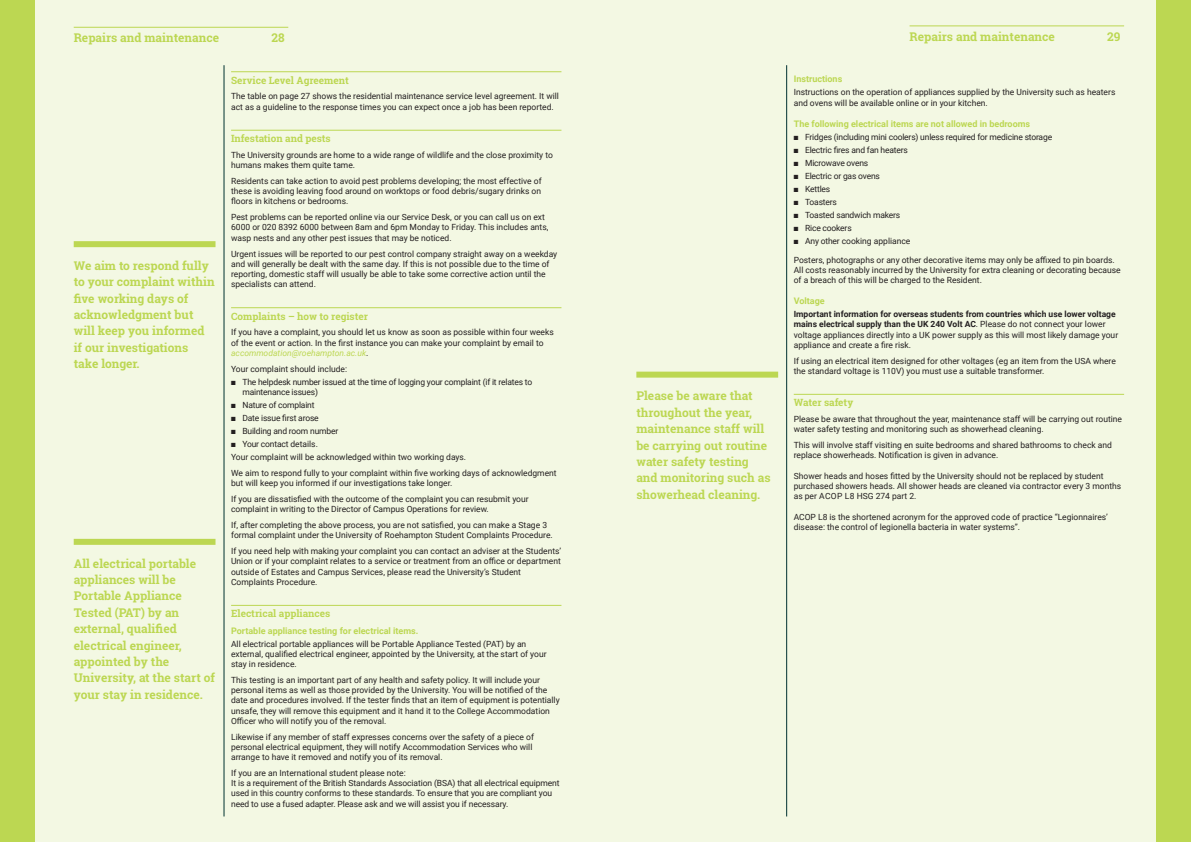
<style>
.page{position:relative;width:1191px;height:842px;background:#fff}
.page>*{position:absolute;margin:0;border:0;box-sizing:border-box;transform-origin:0 0}
.t1{font:700 12px/16.4px "Roboto Slab";color:#bcd752}
.t2{font:700 10px "Roboto Slab";color:#bcd752}
.t3{font:700 9px "Roboto";color:#bcd752}
.t4{font:8.5px/10.2px "Roboto";color:#231f20}
.t5{font:8.5px/10.2px "Roboto";letter-spacing:-.02em;color:#231f20}
.s1{font-style:italic;color:#bcd752}
.s2{font-weight:700}
</style>
<div class="page">
<div style="left:0;top:0;width:1168px;height:842px;background:#f3f8e3"></div>
<div style="left:636px;top:372px;width:142px;height:6px;background:#bcd752"></div>
<hr style="left:786px;top:65px;width:1px;height:751px;background:#003130">
<div style="left:1157px;top:0;width:34px;height:842px;background:#bcd752"></div>
<hr style="left:793px;top:394px;width:331px;height:1px;background:#bcd752">
<div style="left:0;top:0;width:34px;height:842px;background:#bcd752"></div>
<div style="left:74px;top:241px;width:141px;height:6px;background:#bcd752"></div>
<hr style="left:223px;top:65px;width:1px;height:751px;background:#003130">
<hr style="left:231px;top:71px;width:330px;height:1px;background:#bcd752">
<hr style="left:231px;top:130px;width:330px;height:1px;background:#bcd752">
<hr style="left:231px;top:307px;width:330px;height:1px;background:#bcd752">
<hr style="left:231px;top:605px;width:330px;height:1px;background:#bcd752">
<div style="left:74px;top:539px;width:141px;height:6px;background:#bcd752"></div>
<hr style="left:909px;top:25px;width:215px;height:1px;background:#bcd752">
<hr style="left:74px;top:27px;width:214px;height:1px;background:#bcd752">
<p class="t1" style="left:74px;top:29px;width:147px">Repairs and maintenance</p>
<p class="t1" style="left:272px;top:29px;width:15px">28</p>
<p class="t1" style="left:909px;top:28px;width:147px">Repairs and maintenance</p>
<p class="t1" style="left:1107px;top:28px;width:15px">29</p>
<p class="t1" style="left:74px;top:257px;width:142px">We aim to respond fully to your complaint within five working days of acknowledgment but will keep you informed if our investigations take longer.</p>
<p class="t1" style="left:74px;top:555px;width:143px">All electrical portable appliances will be<br>Portable Appliance<br>Tested (PAT) by an external, qualified electrical engineer, appointed by the<br>University, at the start of your stay in residence.</p>
<p class="t2" style="left:231px;top:73px;width:119px">Service Level Agreement</p>
<p class="t4" style="left:231px;top:91px;width:329px">The table on page 27 shows the residential maintenance service level agreement. It will act as a guideline to the response times you can expect once a job has been reported.</p>
<p class="t2" style="left:231px;top:132px;width:101px">Infestation and pests</p>
<p class="t4" style="left:231px;top:149px;width:323px">The University grounds are home to a wide range of wildlife and the close proximity to humans makes them quite tame.</p>
<p class="t4" style="left:231px;top:176px;width:312px;text-align:justify">Residents can take action to avoid pest problems developing; the most effective of these is avoiding leaving food around on worktops or food debris/sugary drinks on floors in kitchens or bedrooms.</p>
<p class="t4" style="left:231px;top:212px;width:319px">Pest problems can be reported online via our Service Desk, or you can call us on ext<br>6000 or 020 8392 6000 between 8am and 6pm Monday to Friday. This includes ants, wasp nests and any other pest issues that may be noticed.</p>
<p class="t4" style="left:231px;top:248px;width:328px">Urgent issues will be reported to our pest control company straight away on a weekday and will generally be dealt with the same day. If this is not possible due to the time of reporting, domestic staff will usually be able to take some corrective action until the specialists can attend.</p>
<p class="t2" style="left:231px;top:309px;width:138px">Complaints – how to register</p>
<p class="t4" style="left:231px;top:327px;width:324px">If you have a complaint, you should let us know as soon as possible within four weeks of the event or action. In the first instance you can make your complaint by email to <span class="s1">accommodation@roehampton.ac.uk</span>.</p>
<p class="t4" style="left:231px;top:363px;width:118px">Your complaint should include:</p>
<p class="t5" style="left:242px;top:376px;width:291px;text-indent:-11px">■ The helpdesk number issued at the time of logging your complaint (if it relates to maintenance issues)</p>
<p class="t5" style="left:231px;top:399px;width:85px">■ Nature of complaint</p>
<p class="t5" style="left:231px;top:413px;width:89px">■ Date issue first arose</p>
<p class="t5" style="left:231px;top:426px;width:109px">■ Building and room number</p>
<p class="t5" style="left:231px;top:439px;width:88px">■ Your contact details.</p>
<p class="t4" style="left:231px;top:452px;width:236px">Your complaint will be acknowledged within two working days.</p>
<p class="t4" style="left:231px;top:467px;width:327px">We aim to respond fully to your complaint within five working days of acknowledgment but will keep you informed if our investigations take longer.</p>
<p class="t4" style="left:231px;top:494px;width:299px">If you are dissatisfied with the outcome of the complaint you can resubmit your complaint in writing to the Director of Campus Operations for review.</p>
<p class="t4" style="left:231px;top:520px;width:323px">If, after completing the above process, you are not satisfied, you can make a Stage 3 formal complaint under the University of Roehampton Student Complaints Procedure.</p>
<p class="t4" style="left:231px;top:546px;width:332px">If you need help with making your complaint you can contact an adviser at the Students’ Union or if your complaint relates to a service or treatment from an office or department outside of Estates and Campus Services, please read the University’s Student Complaints Procedure.</p>
<p class="t2" style="left:231px;top:607px;width:101px">Electrical appliances</p>
<p class="t3" style="left:231px;top:624px;width:189px">Portable appliance testing for electrical items.</p>
<p class="t4" style="left:231px;top:638px;width:317px">All electrical portable appliances will be Portable Appliance Tested (PAT) by an external, qualified electrical engineer, appointed by the University, at the start of your stay in residence.</p>
<p class="t4" style="left:231px;top:674px;width:330px">This testing is an important part of any health and safety policy. It will include your personal items as well as those provided by the University. You will be notified of the date and procedures involved. If the tester finds that an item of equipment is potentially unsafe, they will remove this equipment and it hand it to the College Accommodation Officer who will notify you of the removal.</p>
<p class="t4" style="left:231px;top:731px;width:304px">Likewise if any member of staff expresses concerns over the safety of a piece of personal electrical equipment, they will notify Accommodation Services who will arrange to have it removed and notify you of its removal.</p>
<p class="t4" style="left:231px;top:767px;width:176px">If you are an International student please note:</p>
<p class="t4" style="left:231px;top:778px;width:330px">It is a requirement of the British Standards Association (BSA) that all electrical equipment used in this country conforms to these standards. To ensure that you are compliant you need to use a fused adapter. Please ask and we will assist you if necessary.</p>
<p class="t1" style="left:636px;top:388px;width:136px">Please be aware that throughout the year, maintenance staff will be carrying out routine water safety testing and monitoring such as showerhead cleaning.</p>
<p class="t3" style="left:793px;top:73px;width:50px">Instructions</p>
<p class="t4" style="left:793px;top:87px;width:323px">Instructions on the operation of appliances supplied by the University such as heaters and ovens will be available online or in your kitchen.</p>
<p class="t3" style="left:793px;top:117px;width:238px">The following electrical items are not allowed in bedrooms</p>
<p class="t5" style="left:793px;top:131px;width:260px">■ Fridges (including mini coolers) unless required for medicine storage</p>
<p class="t5" style="left:793px;top:144px;width:116px">■ Electric fires and fan heaters</p>
<p class="t5" style="left:793px;top:157px;width:76px">■ Microwave ovens</p>
<p class="t5" style="left:793px;top:170px;width:88px">■ Electric or gas ovens</p>
<p class="t5" style="left:793px;top:183px;width:38px">■ Kettles</p>
<p class="t5" style="left:793px;top:196px;width:45px">■ Toasters</p>
<p class="t5" style="left:793px;top:209px;width:108px">■ Toasted sandwich makers</p>
<p class="t5" style="left:793px;top:222px;width:59px">■ Rice cookers</p>
<p class="t4" style="left:793px;top:235px;width:118px">■ Any other cooking appliance</p>
<p class="t4" style="left:793px;top:254px;width:328px">Posters, photographs or any other decorative items may only be affixed to pin boards.<br>All costs reasonably incurred by the University for extra cleaning or decorating because of a breach of this will be charged to the Resident.</p>
<p class="t3" style="left:793px;top:295px;width:33px">Voltage</p>
<p class="t4" style="left:793px;top:309px;width:326px"><span class="s2">Important information for overseas students from countries which use lower voltage mains electrical supply than the UK 240 Volt AC</span>. Please do not connect your lower voltage appliances directly into a UK power supply as this will most likely damage your appliance and create a fire risk.</p>
<p class="t4" style="left:793px;top:355px;width:324px">If using an electrical item designed for other voltages (eg an item from the USA where the standard voltage is 110V) you must use a suitable transformer.</p>
<p class="t2" style="left:793px;top:396px;width:61px">Water safety</p>
<p class="t4" style="left:793px;top:414px;width:330px">Please be aware that throughout the year, maintenance staff will be carrying out routine water safety testing and monitoring such as showerhead cleaning.</p>
<p class="t4" style="left:793px;top:440px;width:320px">This will involve staff visiting en suite bedrooms and shared bathrooms to check and replace showerheads. Notification is given in advance.</p>
<p class="t4" style="left:793px;top:470px;width:329px">Shower heads and hoses fitted by the University should not be replaced by student purchased showers heads. All shower heads are cleaned via contractor every 3 months as per ACOP L8 HSG 274 part 2.</p>
<p class="t4" style="left:793px;top:511px;width:316px">ACOP L8 is the shortened acronym for the approved code of practice “Legionnaires’ disease: the control of legionella bacteria in water systems”.</p>
</div>
